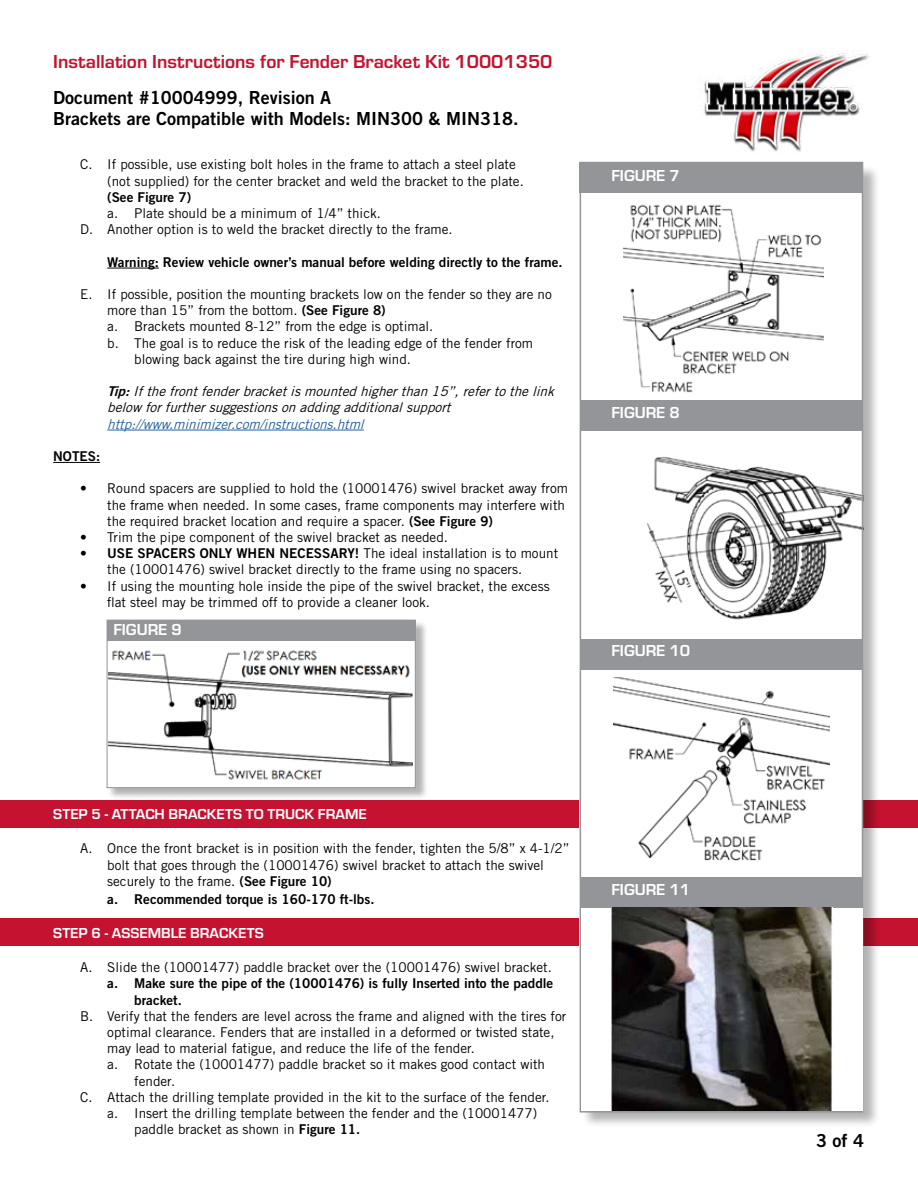
<style>
.page{position:relative;width:918px;height:1188px;background:#fff}
.page>*{position:absolute;margin:0;border:0;box-sizing:border-box;transform-origin:0 0}
.t1{font:700 19.5px "Eurostile";color:#c41230}
.t2{font:18px/21.6px "Trade Gothic LT Std Bd 2";color:#000}
.t3{font:700 16.5px "Eurostile";color:#fff}
.t4{font:700 15px "Eurostile";color:#fff}
.t5{font:13.5px/16.2px "Trade Gothic LT Std";color:#000}
.t6{font:13.5px/16.2px "Trade Gothic LT Std Bd 2";color:#000}
.t7{font:italic 13.5px/16.2px "Trade Gothic LT Std";color:#000}
.t8{font:italic 13.5px "Trade Gothic LT Std";color:#215e9e}
.s1{font-family:"Trade Gothic LT Std Bd 2"}
.s2{font-family:"Trade Gothic LT Std"}
</style>
<div class="page">
<div style="left:0;top:918px;width:918px;height:28px;background:#c41230"></div>
<div style="left:0;top:800px;width:918px;height:28px;background:#c41230"></div>
<hr style="left:107px;top:268px;width:52px;height:1px;background:#000">
<hr style="left:107px;top:430px;width:257px;height:1px;background:#215e9e">
<hr style="left:53px;top:462px;width:47px;height:1px;background:#000">
<img style="left:704px;top:53px;width:166px;height:99px">
<div style="left:107px;top:620px;width:321px;height:180px;background:#000;opacity:.3"></div>
<div style="left:107px;top:620px;width:309px;height:168px;background:#fff;border:1px solid #939598"></div>
<div style="left:107px;top:620px;width:309px;height:21px;background:#939598"></div>
<img style="left:108px;top:646px;width:305px;height:137px">
<div style="left:581px;top:164px;width:300px;height:964px;background:#000;opacity:.3"></div>
<div style="left:580px;top:163px;width:283px;height:948px;background:#fff"></div>
<img style="left:633px;top:430px;width:227px;height:190px">
<div style="left:580px;top:163px;width:283px;height:30px;background:#939598"></div>
<div style="left:581px;top:400px;width:282px;height:30px;background:#939598"></div>
<div style="left:581px;top:639px;width:282px;height:30px;background:#939598"></div>
<div style="left:581px;top:878px;width:282px;height:30px;background:#939598"></div>
<div style="left:580px;top:162px;width:283px;height:951px;border:2px solid #939598"></div>
<img style="left:614px;top:677px;width:216px;height:184px">
<div style="left:581px;top:908px;width:282px;height:203px;background:#fff"></div>
<img style="left:611px;top:908px;width:221px;height:203px">
<img style="left:624px;top:204px;width:200px;height:189px">
<h1 class="t1" style="left:53px;top:47px;width:501px">Installation Instructions for Fender Bracket Kit 10001350</h1>
<h2 class="t2" style="left:53px;top:86px;width:467px">Document #10004999, Revision A<br>Brackets are Compatible with Models: MIN300 &amp; MIN318.</h2>
<p class="t5" style="left:107px;top:156px;width:418px;text-indent:-27px">C. If possible, use existing bolt holes in the frame to attach a steel plate (not supplied) for the center bracket and weld the bracket to the plate.</p>
<p class="t6" style="left:107px;top:189px;width:85px">(See Figure 7)</p>
<p class="t5" style="left:80px;top:205px;width:374px;text-indent:27px">a. Plate should be a minimum of 1/4” thick.<br>D. Another option is to weld the bracket directly to the frame.</p>
<p class="t6" style="left:107px;top:254px;width:457px">Warning: Review vehicle owner’s manual before welding directly to the frame.</p>
<p class="t5" style="left:80px;top:286px;width:473px">E. If possible, position the mounting brackets low on the fender so they are no</p>
<p class="t5" style="left:107px;top:302px;width:280px">more than 15” from the bottom. <span class="s1">(See Figure 8)</span></p>
<p class="t5" style="left:107px;top:318px;width:328px">a. Brackets mounted 8-12” from the edge is optimal.</p>
<p class="t5" style="left:107px;top:335px;width:427px">b. The goal is to reduce the risk of the leading edge of the fender from</p>
<p class="t5" style="left:134px;top:351px;width:278px">blowing back against the tire during high wind.</p>
<p class="t7" style="left:107px;top:383px;width:452px"><span class="s1">Tip:</span>Ifthefrontfenderbracketismountedhigherthan15”,refertothelink below forfurthersuggestionsonaddingadditionalsupport</p>
<p class="t8" style="left:107px;top:416px;width:262px">http://www.minimizer.com/instructions.html</p>
<p class="t6" style="left:53px;top:448px;width:48px">NOTES:</p>
<p class="t5" style="left:107px;top:480px;width:462px;text-indent:-27px">• Round spacers are supplied to hold the (10001476) swivel bracket away from the frame when needed. In some cases, frame components may interfere with the required bracket location and require a spacer. <span class="s1">(See Figure 9)</span></p>
<p class="t5" style="left:80px;top:529px;width:369px">• Trim the pipe component of the swivel bracket as needed.</p>
<p class="t6" style="left:80px;top:545px;width:479px">• USE SPACERS ONLY WHEN NECESSARY! <span class="s2">The ideal installation is to mount</span></p>
<p class="t5" style="left:107px;top:561px;width:417px">the (10001476) swivel bracket directly to the frame using no spacers.</p>
<p class="t5" style="left:107px;top:578px;width:444px;text-indent:-27px">• If using the mounting hole inside the pipe of the swivel bracket, the excess flat steel may be trimmed off to provide a cleaner look.</p>
<p class="t3" style="left:113px;top:617px;width:70px">FIGURE 9</p>
<p class="t3" style="left:611px;top:164px;width:70px">FIGURE 7</p>
<p class="t3" style="left:611px;top:400px;width:70px">FIGURE 8</p>
<p class="t3" style="left:611px;top:639px;width:80px">FIGURE 10</p>
<p class="t4" style="left:53px;top:804px;width:315px">STEP 5 - ATTACH BRACKETS TO TRUCK FRAME</p>
<p class="t5" style="left:107px;top:840px;width:464px;text-indent:-27px">A. Once the front bracket is in position with the fender, tighten the 5/8” x 4-1/2” bolt that goes through the (10001476) swivel bracket to attach the swivel securely to the frame. <span class="s1">(See Figure 10)</span></p>
<p class="t6" style="left:107px;top:891px;width:269px">a. Recommended torque is 160-170 ft-lbs.</p>
<p class="t4" style="left:53px;top:922px;width:212px">STEP 6 - ASSEMBLE BRACKETS</p>
<p class="t5" style="left:80px;top:959px;width:473px">A. Slide the (10001477) paddle bracket over the (10001476) swivel bracket.</p>
<p class="t6" style="left:134px;top:975px;width:421px;text-indent:-27px">a. Make sure the pipe of the (10001476) is fully Inserted into the paddle bracket.</p>
<p class="t5" style="left:80px;top:1008px;width:488px">B. Verify that the fenders are level across the frame and aligned with the tires for</p>
<p class="t5" style="left:107px;top:1024px;width:449px">optimal clearance. Fenders that are installed in a deformed or twisted state,</p>
<p class="t5" style="left:107px;top:1040px;width:369px">may lead to material fatigue, and reduce the life of the fender.</p>
<p class="t5" style="left:107px;top:1056px;width:439px">a. Rotate the (10001477) paddle bracket so it makes good contact with</p>
<p class="t5" style="left:134px;top:1073px;width:42px">fender.</p>
<p class="t5" style="left:80px;top:1089px;width:471px">C. Attach the drilling template provided in the kit to the surface of the fender.</p>
<p class="t5" style="left:107px;top:1105px;width:432px">a. Insert the drilling template between the fender and the (10001477)</p>
<p class="t5" style="left:134px;top:1121px;width:228px">paddle bracket as shown in <span class="s1">Figure 11.</span></p>
<p class="t3" style="left:611px;top:878px;width:80px">FIGURE 11</p>
<h2 class="t2" style="left:816px;top:1129px;width:49px">3 of 4</h2>
</div>
